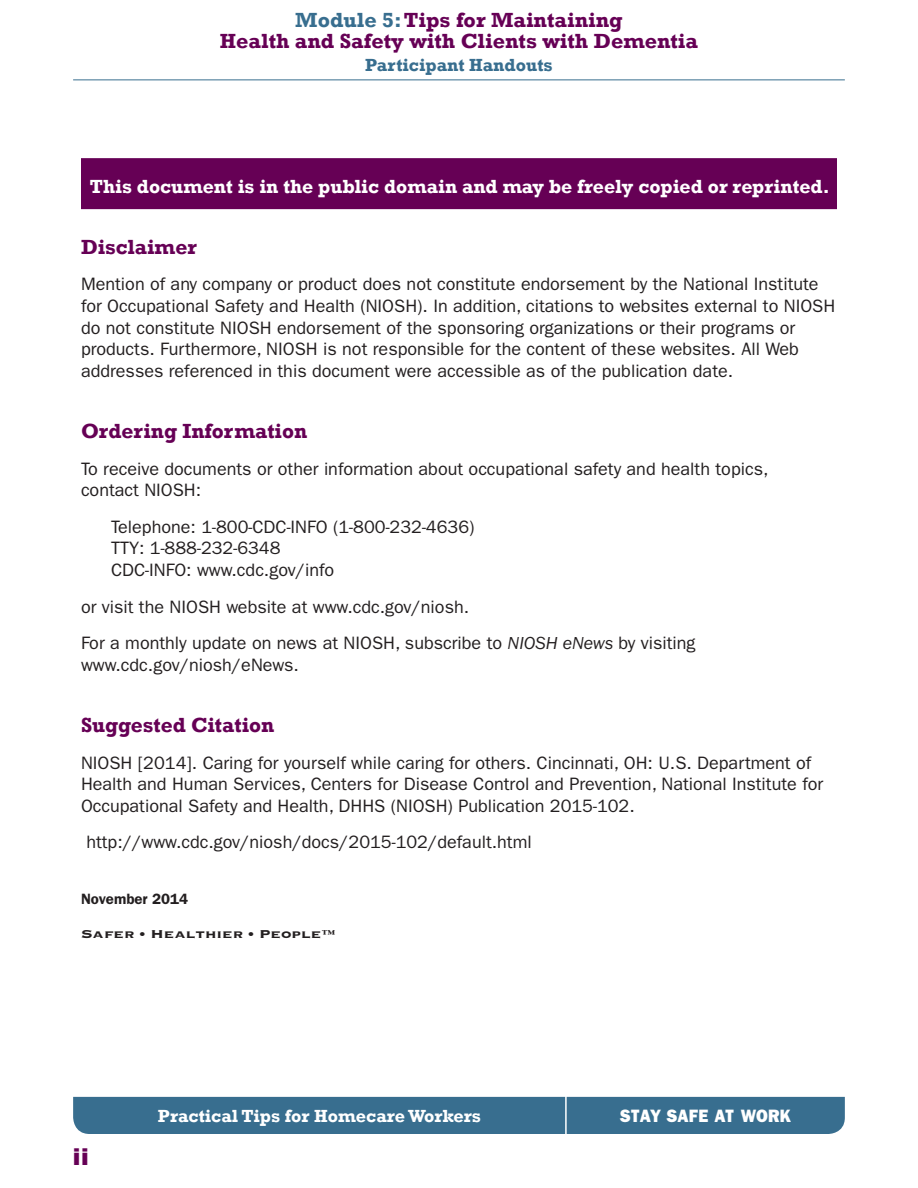
<style>
.page{position:relative;width:918px;height:1188px;background:#fff}
.page>*{position:absolute;margin:0;border:0;box-sizing:border-box;transform-origin:0 0}
.t1{font:24px "ITC Franklin Gothic Std Hvy";color:#605}
.Disclaimer_H1{font:700 21px/21px "Rockwell";color:#605;text-align:center}
.Disclaimer_Rule{font:700 19.5px "Rockwell";color:#fff}
.Disclaimer_Text{font:18px/21.6px "ITC Franklin Gothic Std";color:#231f20}
.t2{font:700 18px "Rockwell";color:#fff}
.t3{font:700 18px "Rockwell";color:#386e8f}
.t4{font:18px "ITC Franklin Gothic Std Hvy";letter-spacing:.01em;color:#fff;scale:.93 1}
.Disclaimer_Tagline{font:15px "Copperplate Thirty Three BC";color:#231f20;scale:1.15 1}
.Disclaimer_H2{font:600 15px "ITC Franklin Gothic Std";color:#231f20}
.s1{color:#386e8f}
.s2{font-style:italic}
</style>
<div class="page">
<div style="left:73px;top:1097px;width:772px;height:37px;background:#386e8f"></div>
<hr style="left:565px;top:1074px;width:2px;height:114px;background:#fff">
<hr style="left:73px;top:80px;width:772px;height:1px;background:#386e8f">
<div style="left:81px;top:158px;width:756px;height:51px;background:#605"></div>
<p class="Disclaimer_H1" style="left:220px;top:9px;width:480px"><span class="s1">Module 5:</span> Tips for Maintaining<br>Health and Safety with Clients with Dementia</p>
<p class="t3" style="left:365px;top:54px;width:189px">Participant Handouts</p>
<p class="Disclaimer_Rule" style="left:90px;top:174px;width:741px">This document is in the public domain and may be freely copied or reprinted.</p>
<p class="Disclaimer_H1" style="left:81px;top:236px;width:117px">Disclaimer</p>
<p class="Disclaimer_Text" style="left:81px;top:274px;width:756px">Mention of any company or product does not constitute endorsement by the National Institute for Occupational Safety and Health (NIOSH). In addition, citations to websites external to NIOSH do not constitute NIOSH endorsement of the sponsoring organizations or their programs or products. Furthermore, NIOSH is not responsible for the content of these websites. All Web addresses referenced in this document were accessible as of the publication date.</p>
<p class="Disclaimer_H1" style="left:81px;top:421px;width:228px">Ordering Information</p>
<p class="Disclaimer_Text" style="left:81px;top:458px;width:689px">To receive documents or other information about occupational safety and health topics, contact NIOSH:</p>
<p class="Disclaimer_Text" style="left:111px;top:516px;width:365px">Telephone: 1-800-CDC-INFO (1-800-232-4636)<br>TTY: 1-888-232-6348<br>CDC-INFO: www.cdc.gov/info</p>
<p class="Disclaimer_Text" style="left:81px;top:596px;width:390px">or visit the NIOSH website at www.cdc.gov/niosh.</p>
<p class="Disclaimer_Text" style="left:81px;top:632px;width:616px">For a monthly update on news at NIOSH, subscribe to <span class="s2">NIOSH eNews</span> by visiting www.cdc.gov/niosh/eNews.</p>
<p class="Disclaimer_H1" style="left:81px;top:715px;width:195px">Suggested Citation</p>
<p class="Disclaimer_Text" style="left:81px;top:752px;width:744px">NIOSH [2014]. Caring for yourself while caring for others. Cincinnati, OH: U.S. Department of<br>Health and Human Services, Centers for Disease Control and Prevention, National Institute for<br>Occupational Safety and Health, DHHS (NIOSH) Publication 2015-102.</p>
<p class="Disclaimer_Text" style="left:86px;top:832px;width:447px">http://www.cdc.gov/niosh/docs/2015-102/default.html</p>
<p class="Disclaimer_H2" style="left:81px;top:890px;width:109px">November 2014</p>
<p class="Disclaimer_Tagline" style="left:81px;top:926px;width:223px">Safer • Healthier • People™</p>
<h1 class="t1" style="left:73px;top:1143px;width:17px">ii</h1>
<p class="t2" style="left:158px;top:1105px;width:325px">Practical Tips for Homecare Workers</p>
<p class="t4" style="left:620px;top:1105px;width:185px">STAY SAFE AT WORK</p>
</div>
